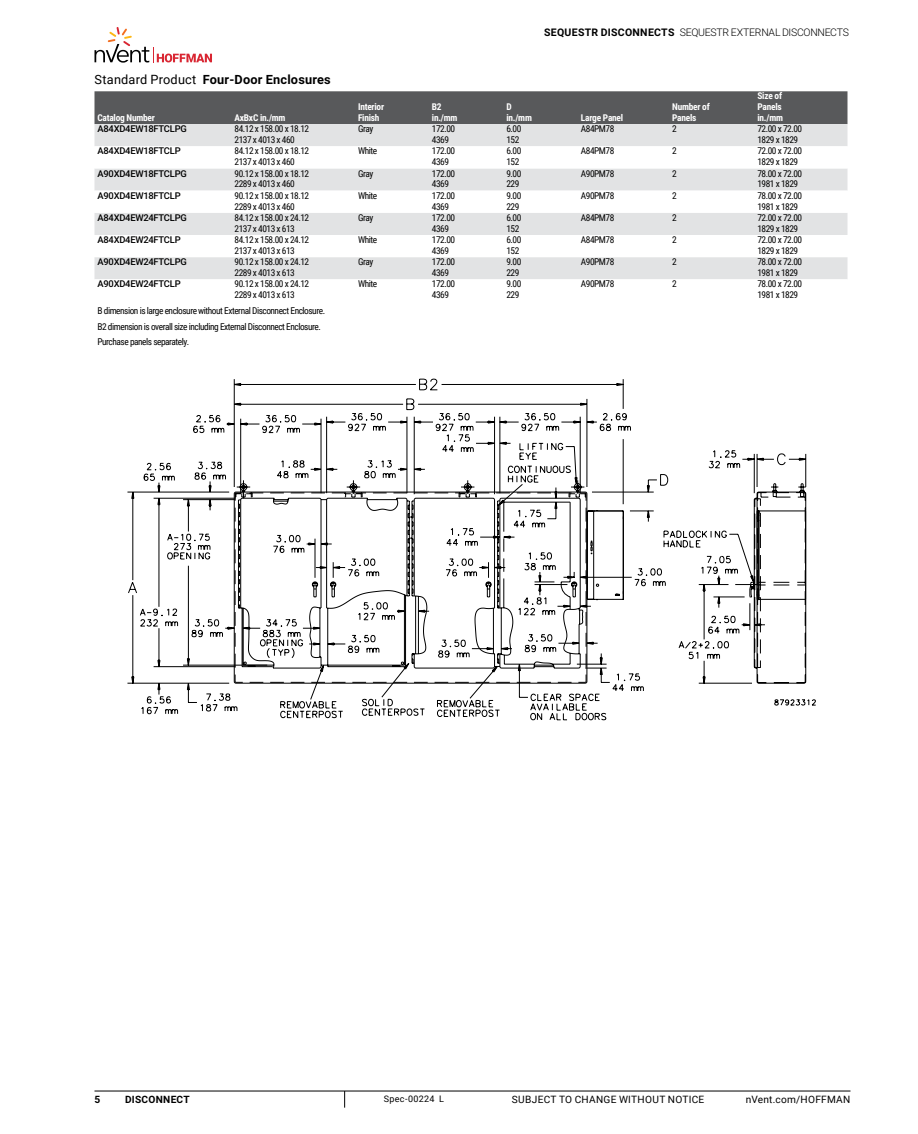
<style>
.page{position:relative;width:918px;height:1134px;background:#fff}
.page>*{position:absolute;margin:0;border:0;box-sizing:border-box;transform-origin:0 0}
.t1{font:700 12.75px "Roboto";letter-spacing:.015em;color:#000}
.t2{font:300 10.5px "Roboto";letter-spacing:-.025em;color:#000}
.t3{font:10.2px "Roboto";letter-spacing:.025em;color:#000}
.t4{font:700 10.2px "Roboto";letter-spacing:.025em;color:#000}
.t5{font:9.3px/10.8px "Roboto Condensed";letter-spacing:-.05em;color:#000}
.t6{font:500 9.3px "Roboto";letter-spacing:-.025em;color:#000}
.t7{font:700 9.3px/10.8px "Roboto Condensed";letter-spacing:-.025em;color:#fff}
.t8{font:9px "Roboto";letter-spacing:.035em;color:#000}
.s1{font-weight:700}
.s2{font-weight:400}
</style>
<div class="page">
<svg style="left:95px;top:27px;width:117px;height:36px"></svg>
<hr style="left:94px;top:1091px;width:756px;height:1px;background:#000">
<svg style="left:344px;top:1091px;width:1px;height:17px"></svg>
<div style="left:94px;top:91px;width:754px;height:33px;background:#58595b"></div>
<div style="left:94px;top:124px;width:754px;height:22px;background:#e2e3e4"></div>
<svg style="left:94px;top:169px;width:754px;height:110px;fill:#e2e3e4"></svg>
<svg style="left:127px;top:492px;width:14px;height:192px"></svg>
<svg style="left:141px;top:413px;width:675px;height:307px"></svg>
<svg style="left:234px;top:379px;width:520px;height:255px"></svg>
<svg style="left:419px;top:379px;width:249px;height:221px"></svg>
<p class="t2" style="left:544px;top:25px;width:306px"><span class="s1">SEQUESTR DISCONNECTS</span> SEQUESTR EXTERNAL DISCONNECTS</p>
<h1 class="t1" style="left:94px;top:70px;width:238px"><span class="s2">Standard Product</span> FOUR-DOOR ENCLOSURES</h1>
<p class="t7" style="left:98px;top:112px;width:59px">Catalog Number</p>
<p class="t7" style="left:235px;top:112px;width:52px">AxBxC in./mm</p>
<p class="t7" style="left:358px;top:101px;width:28px">Interior<br>Finish</p>
<p class="t7" style="left:432px;top:101px;width:27px">B2 in./mm</p>
<p class="t7" style="left:506px;top:101px;width:27px">D in./mm</p>
<p class="t7" style="left:581px;top:112px;width:44px">Large Panel</p>
<p class="t7" style="left:672px;top:101px;width:39px">Number of<br>Panels</p>
<p class="t7" style="left:757px;top:90px;width:27px">Size of<br>Panels in./mm</p>
<p class="t6" style="left:98px;top:122px;width:91px">A84XD4EW18FTCLPG</p>
<p class="t5" style="left:235px;top:123px;width:76px">84.12 x 158.00 x 18.12<br>2137 x 4013 x 460</p>
<p class="t5" style="left:358px;top:123px;width:17px">Gray</p>
<p class="t5" style="left:432px;top:123px;width:25px">172.00<br>4369</p>
<p class="t5" style="left:506px;top:123px;width:16px">6.00<br>152</p>
<p class="t5" style="left:581px;top:123px;width:35px">A84PM78</p>
<p class="t5" style="left:672px;top:123px;width:6px">2</p>
<p class="t5" style="left:757px;top:123px;width:46px">72.00 x 72.00<br>1829 x 1829</p>
<p class="t6" style="left:98px;top:145px;width:85px">A84XD4EW18FTCLP</p>
<p class="t5" style="left:235px;top:145px;width:76px">84.12 x 158.00 x 18.12<br>2137 x 4013 x 460</p>
<p class="t5" style="left:358px;top:145px;width:21px">White</p>
<p class="t5" style="left:432px;top:145px;width:25px">172.00<br>4369</p>
<p class="t5" style="left:506px;top:145px;width:16px">6.00<br>152</p>
<p class="t5" style="left:581px;top:145px;width:35px">A84PM78</p>
<p class="t5" style="left:672px;top:145px;width:6px">2</p>
<p class="t5" style="left:757px;top:145px;width:46px">72.00 x 72.00<br>1829 x 1829</p>
<p class="t6" style="left:98px;top:167px;width:91px">A90XD4EW18FTCLPG</p>
<p class="t5" style="left:235px;top:167px;width:76px">90.12 x 158.00 x 18.12<br>2289 x 4013 x 460</p>
<p class="t5" style="left:358px;top:167px;width:17px">Gray</p>
<p class="t5" style="left:432px;top:167px;width:25px">172.00<br>4369</p>
<p class="t5" style="left:506px;top:167px;width:16px">9.00<br>229</p>
<p class="t5" style="left:581px;top:167px;width:35px">A90PM78</p>
<p class="t5" style="left:672px;top:167px;width:6px">2</p>
<p class="t5" style="left:757px;top:167px;width:46px">78.00 x 72.00<br>1981 x 1829</p>
<p class="t6" style="left:98px;top:189px;width:85px">A90XD4EW18FTCLP</p>
<p class="t5" style="left:235px;top:190px;width:76px">90.12 x 158.00 x 18.12<br>2289 x 4013 x 460</p>
<p class="t5" style="left:358px;top:190px;width:21px">White</p>
<p class="t5" style="left:432px;top:190px;width:25px">172.00<br>4369</p>
<p class="t5" style="left:506px;top:190px;width:16px">9.00<br>229</p>
<p class="t5" style="left:581px;top:190px;width:35px">A90PM78</p>
<p class="t5" style="left:672px;top:190px;width:6px">2</p>
<p class="t5" style="left:757px;top:190px;width:46px">78.00 x 72.00<br>1981 x 1829</p>
<p class="t6" style="left:98px;top:211px;width:91px">A84XD4EW24FTCLPG</p>
<p class="t5" style="left:235px;top:212px;width:76px">84.12 x 158.00 x 24.12<br>2137 x 4013 x 613</p>
<p class="t5" style="left:358px;top:212px;width:17px">Gray</p>
<p class="t5" style="left:432px;top:212px;width:25px">172.00<br>4369</p>
<p class="t5" style="left:506px;top:212px;width:16px">6.00<br>152</p>
<p class="t5" style="left:581px;top:212px;width:35px">A84PM78</p>
<p class="t5" style="left:672px;top:212px;width:6px">2</p>
<p class="t5" style="left:757px;top:212px;width:46px">72.00 x 72.00<br>1829 x 1829</p>
<p class="t6" style="left:98px;top:233px;width:85px">A84XD4EW24FTCLP</p>
<p class="t5" style="left:235px;top:234px;width:76px">84.12 x 158.00 x 24.12<br>2137 x 4013 x 613</p>
<p class="t5" style="left:358px;top:234px;width:21px">White</p>
<p class="t5" style="left:432px;top:234px;width:25px">172.00<br>4369</p>
<p class="t5" style="left:506px;top:234px;width:16px">6.00<br>152</p>
<p class="t5" style="left:581px;top:234px;width:35px">A84PM78</p>
<p class="t5" style="left:672px;top:234px;width:6px">2</p>
<p class="t5" style="left:757px;top:234px;width:46px">72.00 x 72.00<br>1829 x 1829</p>
<p class="t6" style="left:98px;top:255px;width:91px">A90XD4EW24FTCLPG</p>
<p class="t5" style="left:235px;top:256px;width:76px">90.12 x 158.00 x 24.12<br>2289 x 4013 x 613</p>
<p class="t5" style="left:358px;top:256px;width:17px">Gray</p>
<p class="t5" style="left:432px;top:256px;width:25px">172.00<br>4369</p>
<p class="t5" style="left:506px;top:256px;width:16px">9.00<br>229</p>
<p class="t5" style="left:581px;top:256px;width:35px">A90PM78</p>
<p class="t5" style="left:672px;top:256px;width:6px">2</p>
<p class="t5" style="left:757px;top:256px;width:46px">78.00 x 72.00<br>1981 x 1829</p>
<p class="t6" style="left:98px;top:278px;width:85px">A90XD4EW24FTCLP</p>
<p class="t5" style="left:235px;top:278px;width:76px">90.12 x 158.00 x 24.12<br>2289 x 4013 x 613</p>
<p class="t5" style="left:358px;top:278px;width:21px">White</p>
<p class="t5" style="left:432px;top:278px;width:25px">172.00<br>4369</p>
<p class="t5" style="left:506px;top:278px;width:16px">9.00<br>229</p>
<p class="t5" style="left:581px;top:278px;width:35px">A90PM78</p>
<p class="t5" style="left:672px;top:278px;width:6px">2</p>
<p class="t5" style="left:757px;top:278px;width:46px">78.00 x 72.00<br>1981 x 1829</p>
<p class="t5" style="left:98px;top:302px;width:229px;line-height:15.8px">B dimension is large enclosure without External Disconnect Enclosure.<br>B2 dimension is overall size including External Disconnect Enclosure.<br>Purchase panels separately.</p>
<p class="t4" style="left:94px;top:1092px;width:7px">5</p>
<p class="t4" style="left:125px;top:1092px;width:66px">DISCONNECT</p>
<p class="t8" style="left:384px;top:1093px;width:62px">Spec-00224 L</p>
<p class="t3" style="left:512px;top:1092px;width:194px">SUBJECT TO CHANGE WITHOUT NOTICE</p>
<p class="t3" style="left:746px;top:1092px;width:106px">nVent.com/HOFFMAN</p>
</div>
